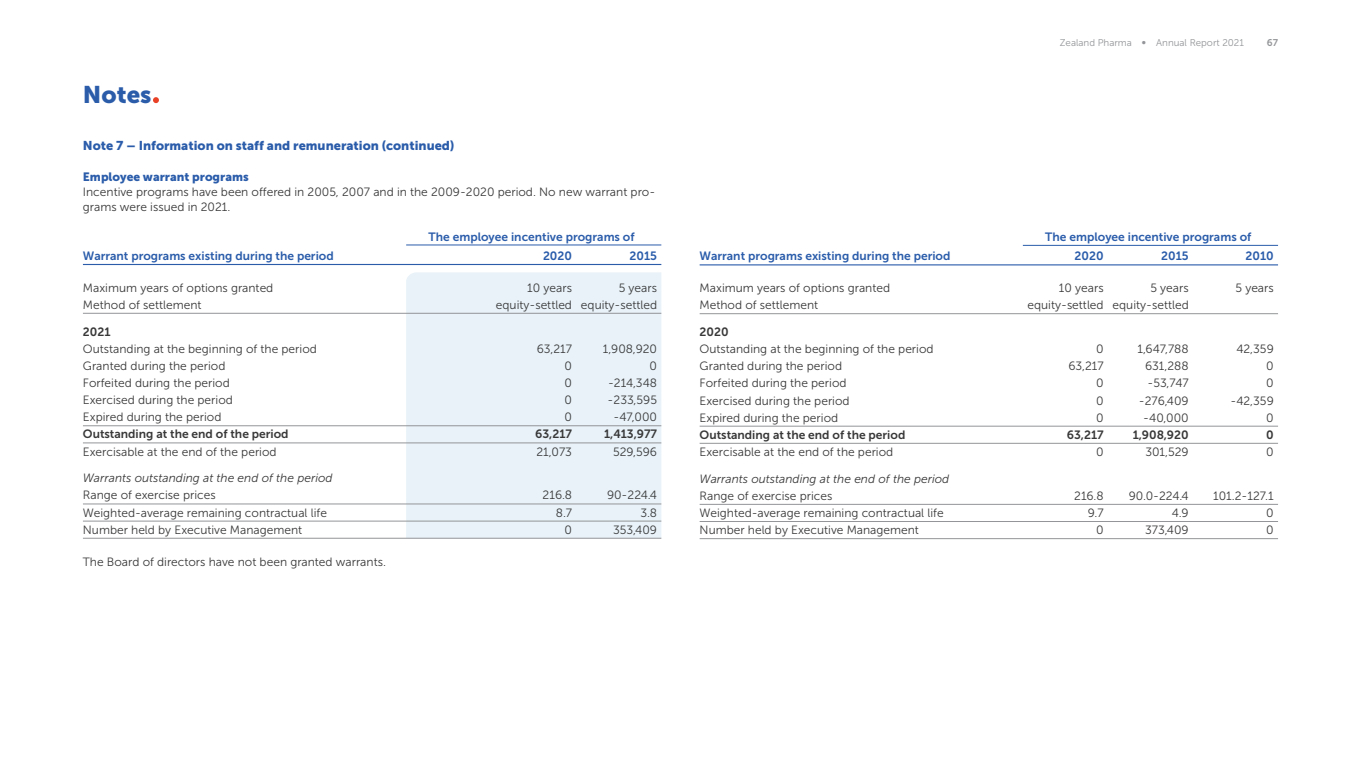
<style>
.page{position:relative;width:1361px;height:766px;background:#fff}
.page>*{position:absolute;margin:0;border:0;box-sizing:border-box;transform-origin:0 0}
.t1{font:24px "Museo Sans 900";color:#2a5caa}
.t2{font:12.75px "Museo Sans 900";color:#2a5caa}
.t3{font:12px/15px "Museo Sans 300";color:#383839}
.t4{font:12px "Museo Sans 700";color:#2a5caa}
.t5{font:12px "Museo Sans 700";color:#383839}
.t6{font:italic 12px "Museo Sans 300";color:#383839}
.t7{font:12px "Museo Sans 900";color:#2a5caa}
.t8{font:9.75px "Museo Sans 300";color:#939598}
.t9{font:9.75px "Museo Sans 700";color:#939598}
</style>
<div class="page">
<svg style="left:153px;top:97px;width:6px;height:6px"></svg>
<div style="left:406px;top:272px;width:255px;height:266px;background:#e8f2f8"></div>
<hr style="left:406px;top:245px;width:255px;height:1px;background:#2a5caa">
<hr style="left:83px;top:264px;width:578px;height:1px;background:#2a5caa">
<hr style="left:83px;top:313px;width:578px;height:1px;background:#939598">
<hr style="left:83px;top:425px;width:578px;height:1px;background:#939598">
<hr style="left:83px;top:442px;width:578px;height:1px;background:#939598">
<hr style="left:83px;top:503px;width:578px;height:1px;background:#939598">
<hr style="left:83px;top:520px;width:578px;height:1px;background:#939598">
<hr style="left:83px;top:538px;width:578px;height:1px;background:#939598">
<hr style="left:1023px;top:245px;width:255px;height:1px;background:#2a5caa">
<hr style="left:699px;top:264px;width:579px;height:1px;background:#2a5caa">
<hr style="left:699px;top:313px;width:579px;height:1px;background:#939598">
<hr style="left:699px;top:426px;width:579px;height:1px;background:#939598">
<hr style="left:699px;top:443px;width:579px;height:1px;background:#939598">
<hr style="left:699px;top:504px;width:579px;height:1px;background:#939598">
<hr style="left:699px;top:521px;width:579px;height:1px;background:#939598">
<hr style="left:699px;top:538px;width:579px;height:1px;background:#939598">
<h1 class="t1" style="left:83px;top:81px;width:70px">Notes</h1>
<p class="t2" style="left:83px;top:138px;width:373px">Note 7 – Information on staff and remuneration (continued)</p>
<p class="t7" style="left:83px;top:170px;width:167px">Employee warrant programs</p>
<p class="t3" style="left:83px;top:185px;width:574px">Incentive programs have been offered in 2005, 2007 and in the 2009-2020 period. No new warrant pro&shy;grams were issued in 2021.</p>
<p class="t4" style="left:429px;top:230px;width:207px">The employee incentive programs of</p>
<p class="t4" style="left:83px;top:249px;width:252px">Warrant programs existing during the period</p>
<p class="t4" style="left:543px;top:249px;width:31px">2020</p>
<p class="t4" style="left:629px;top:249px;width:29px">2015</p>
<p class="t3" style="left:83px;top:280px;width:192px">Maximum years of options granted</p>
<p class="t3" style="left:527px;top:280px;width:46px">10 years</p>
<p class="t3" style="left:619px;top:280px;width:40px">5 years</p>
<p class="t3" style="left:83px;top:297px;width:120px">Method of settlement</p>
<p class="t3" style="left:496px;top:297px;width:163px">equity-settled equity-settled</p>
<p class="t5" style="left:83px;top:325px;width:29px">2021</p>
<p class="t3" style="left:83px;top:341px;width:235px">Outstanding at the beginning of the period</p>
<p class="t3" style="left:537px;top:341px;width:37px">63,217</p>
<p class="t3" style="left:603px;top:341px;width:56px">1,908,920</p>
<p class="t3" style="left:83px;top:358px;width:144px">Granted during the period</p>
<p class="t3" style="left:564px;top:358px;width:9px">0</p>
<p class="t3" style="left:649px;top:358px;width:9px">0</p>
<p class="t3" style="left:83px;top:375px;width:148px">Forfeited during the period</p>
<p class="t3" style="left:564px;top:375px;width:9px">0</p>
<p class="t3" style="left:608px;top:375px;width:51px">-214,348</p>
<p class="t3" style="left:83px;top:392px;width:151px">Exercised during the period</p>
<p class="t3" style="left:564px;top:392px;width:9px">0</p>
<p class="t3" style="left:607px;top:392px;width:51px">-233,595</p>
<p class="t3" style="left:83px;top:409px;width:140px">Expired during the period</p>
<p class="t3" style="left:564px;top:409px;width:9px">0</p>
<p class="t3" style="left:613px;top:409px;width:45px">-47,000</p>
<p class="t5" style="left:83px;top:427px;width:207px">Outstanding at the end of the period</p>
<p class="t5" style="left:535px;top:427px;width:38px">63,217</p>
<p class="t5" style="left:604px;top:427px;width:54px">1,413,977</p>
<p class="t3" style="left:83px;top:444px;width:195px">Exercisable at the end of the period</p>
<p class="t3" style="left:536px;top:444px;width:37px">21,073</p>
<p class="t3" style="left:613px;top:444px;width:46px">529,596</p>
<p class="t6" style="left:83px;top:471px;width:251px">Warrants outstanding at the end of the period</p>
<p class="t3" style="left:83px;top:488px;width:134px">Range of exercise prices</p>
<p class="t3" style="left:542px;top:488px;width:31px">216.8</p>
<p class="t3" style="left:607px;top:488px;width:52px">90-224.4</p>
<p class="t3" style="left:83px;top:505px;width:245px">Weighted-average remaining contractual life</p>
<p class="t3" style="left:556px;top:505px;width:18px">8.7</p>
<p class="t3" style="left:640px;top:505px;width:18px">3.8</p>
<p class="t3" style="left:83px;top:522px;width:221px">Number held by Executive Management</p>
<p class="t3" style="left:564px;top:522px;width:9px">0</p>
<p class="t3" style="left:613px;top:522px;width:46px">353,409</p>
<p class="t3" style="left:83px;top:554px;width:304px">The Board of directors have not been granted warrants.</p>
<p class="t8" style="left:1060px;top:38px;width:186px">Zealand Pharma ∞ Annual Report 2021</p>
<p class="t9" style="left:1267px;top:38px;width:13px">67</p>
<p class="t4" style="left:1045px;top:230px;width:207px">The employee incentive programs of</p>
<p class="t4" style="left:699px;top:249px;width:252px">Warrant programs existing during the period</p>
<p class="t4" style="left:1074px;top:249px;width:31px">2020</p>
<p class="t4" style="left:1161px;top:249px;width:29px">2015</p>
<p class="t4" style="left:1245px;top:249px;width:30px">2010</p>
<p class="t3" style="left:699px;top:280px;width:192px">Maximum years of options granted</p>
<p class="t3" style="left:1059px;top:280px;width:46px">10 years</p>
<p class="t3" style="left:1150px;top:280px;width:40px">5 years</p>
<p class="t3" style="left:1235px;top:280px;width:40px">5 years</p>
<p class="t3" style="left:699px;top:297px;width:120px">Method of settlement</p>
<p class="t3" style="left:1027px;top:297px;width:163px">equity-settled equity-settled</p>
<p class="t5" style="left:699px;top:325px;width:31px">2020</p>
<p class="t3" style="left:699px;top:341px;width:235px">Outstanding at the beginning of the period</p>
<p class="t3" style="left:1096px;top:341px;width:9px">0</p>
<p class="t3" style="left:1137px;top:341px;width:53px">1,647,788</p>
<p class="t3" style="left:1236px;top:341px;width:39px">42,359</p>
<p class="t3" style="left:699px;top:358px;width:144px">Granted during the period</p>
<p class="t3" style="left:1068px;top:358px;width:37px">63,217</p>
<p class="t3" style="left:1145px;top:358px;width:45px">631,288</p>
<p class="t3" style="left:1266px;top:358px;width:9px">0</p>
<p class="t3" style="left:699px;top:376px;width:148px">Forfeited during the period</p>
<p class="t3" style="left:1096px;top:376px;width:9px">0</p>
<p class="t3" style="left:1147px;top:376px;width:43px">-53,747</p>
<p class="t3" style="left:1266px;top:376px;width:9px">0</p>
<p class="t3" style="left:699px;top:393px;width:151px">Exercised during the period</p>
<p class="t3" style="left:1096px;top:393px;width:9px">0</p>
<p class="t3" style="left:1138px;top:393px;width:51px">-276,409</p>
<p class="t3" style="left:1230px;top:393px;width:45px">-42,359</p>
<p class="t3" style="left:699px;top:410px;width:140px">Expired during the period</p>
<p class="t3" style="left:1096px;top:410px;width:9px">0</p>
<p class="t3" style="left:1143px;top:410px;width:47px">-40,000</p>
<p class="t3" style="left:1266px;top:410px;width:9px">0</p>
<p class="t5" style="left:699px;top:428px;width:207px">Outstanding at the end of the period</p>
<p class="t5" style="left:1067px;top:428px;width:38px">63,217</p>
<p class="t5" style="left:1132px;top:428px;width:58px">1,908,920</p>
<p class="t5" style="left:1266px;top:428px;width:9px">0</p>
<p class="t3" style="left:699px;top:444px;width:195px">Exercisable at the end of the period</p>
<p class="t3" style="left:1096px;top:444px;width:9px">0</p>
<p class="t3" style="left:1145px;top:444px;width:45px">301,529</p>
<p class="t3" style="left:1266px;top:444px;width:9px">0</p>
<p class="t6" style="left:699px;top:472px;width:251px">Warrants outstanding at the end of the period</p>
<p class="t3" style="left:699px;top:488px;width:134px">Range of exercise prices</p>
<p class="t3" style="left:1074px;top:488px;width:31px">216.8</p>
<p class="t3" style="left:1128px;top:488px;width:61px">90.0-224.4</p>
<p class="t3" style="left:1213px;top:488px;width:62px">101.2-127.1</p>
<p class="t3" style="left:699px;top:505px;width:245px">Weighted-average remaining contractual life</p>
<p class="t3" style="left:1088px;top:505px;width:17px">9.7</p>
<p class="t3" style="left:1172px;top:505px;width:18px">4.9</p>
<p class="t3" style="left:1266px;top:505px;width:9px">0</p>
<p class="t3" style="left:699px;top:522px;width:221px">Number held by Executive Management</p>
<p class="t3" style="left:1096px;top:522px;width:9px">0</p>
<p class="t3" style="left:1145px;top:522px;width:45px">373,409</p>
<p class="t3" style="left:1266px;top:522px;width:9px">0</p>
</div>
